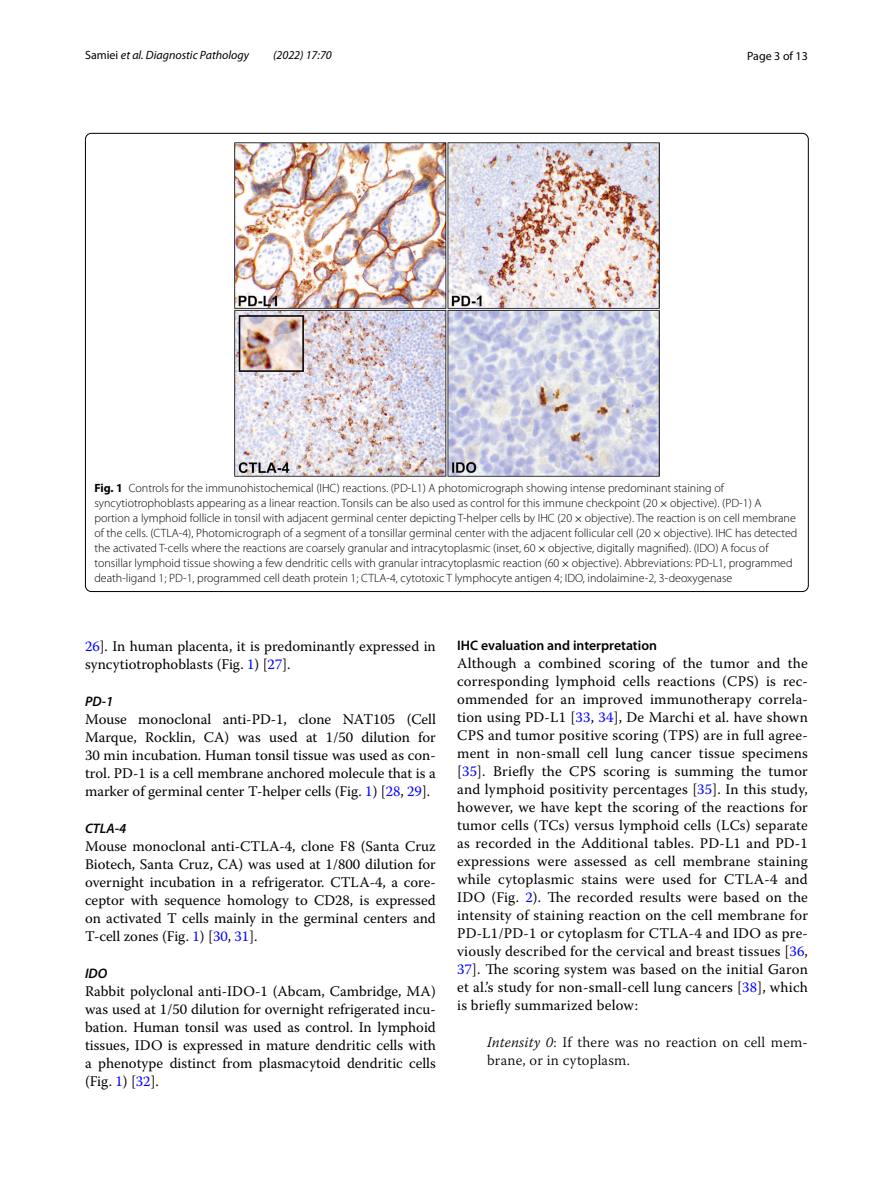
<style>
.page{position:relative;width:893px;height:1187px;background:#fff}
.page>*{position:absolute;margin:0;border:0;box-sizing:border-box;transform-origin:0 0}
.t1{font:14.7px/18px "Warnock Pro";color:#000;text-align:justify}
.t2{font:300 14.7px/18px "Warnock Pro";letter-spacing:.015em;color:#000}
.t3{font:600 13.8px "Myriad Pro";color:#000}
.t4{font:italic 600 13.8px "Myriad Pro";color:#000}
.t5{font:300 12px/15px "Myriad Pro";color:#000}
.t6{font:italic 12px "Myriad Pro";color:#000}
.t7{font:12px "Myriad Pro";color:#000}
.s1{font-style:normal}
.s2{font-weight:700}
.s3{font-family:"MTSY";font-weight:400}
.s4{color:#00f}
.s5{font-style:italic}
</style>
<div class="page">
<img style="left:234px;top:142px;width:425px;height:334px">
<p class="t6" style="left:85px;top:48px;width:166px"><span class="s1">Samiei</span> et al. Diagnostic Pathology</p>
<p class="t6" style="left:273px;top:48px;width:60px">(2022) 17:70</p>
<p class="t7" style="left:747px;top:48px;width:62px">Page 3 of 13</p>
<p class="t5" style="left:94px;top:480px;width:704px"><span class="s2">Fig. 1</span> Controls for the immunohistochemical (IHC) reactions. (PD-L1) A photomicrograph showing intense predominant staining of syncytiotrophoblasts appearing as a linear reaction. Tonsils can be also used as control for this immune checkpoint (20<span class="s3">×</span>objective). (PD-1) A portion a lymphoid follicle in tonsil with adjacent germinal center depicting T-helper cells by IHC (20<span class="s3">×</span>objective). The reaction is on cell membrane of the cells. (CTLA-4), Photomicrograph of a segment of a tonsillar germinal center with the adjacent follicular cell (20<span class="s3">×</span>objective). IHC has detected the activated T-cells where the reactions are coarsely granular and intracytoplasmic (inset, 60<span class="s3">×</span>objective, digitally magnified). (IDO) A focus of tonsillar lymphoid tissue showing a few dendritic cells with granular intracytoplasmic reaction (60<span class="s3">×</span>objective). Abbreviations: PD-L1, programmed death-ligand 1; PD-1, programmed cell death protein 1; CTLA-4, cytotoxic T lymphocyte antigen 4; IDO, indolaimine-2, 3-deoxygenase</p>
<p class="t1" style="left:85px;top:636px;width:352px"><span class="s4">26</span>]. In human placenta, it is predominantly expressed in syncytiotrophoblasts (Fig. <span class="s4">1</span>) [<span class="s4">27</span>].</p>
<p class="t4" style="left:85px;top:692px;width:30px">PD‑1</p>
<p class="t1" style="left:85px;top:709px;width:352px">Mouse monoclonal anti-PD-1, clone NAT105 (Cell Marque, Rocklin, CA) was used at 1/50 dilution for 30 min incubation. Human tonsil tissue was used as con&shy;trol. PD-1 is a cell membrane anchored molecule that is a marker of germinal center T-helper cells (Fig. <span class="s4">1</span>) [<span class="s4">28</span>, <span class="s4">29</span>].</p>
<p class="t4" style="left:85px;top:819px;width:43px">CTLA‑4</p>
<p class="t1" style="left:85px;top:836px;width:352px">Mouse monoclonal anti-CTLA-4, clone F8 (Santa Cruz Biotech, Santa Cruz, CA) was used at 1/800 dilution for overnight incubation in a refrigerator. CTLA-4, a core&shy;ceptor with sequence homology to CD28, is expressed on activated T cells mainly in the germinal centers and T-cell zones (Fig. <span class="s4">1</span>) [<span class="s4">30</span>, <span class="s4">31</span>].</p>
<p class="t4" style="left:85px;top:964px;width:24px">IDO</p>
<p class="t1" style="left:85px;top:981px;width:352px">Rabbit polyclonal anti-IDO-1 (Abcam, Cambridge, MA) was used at 1/50 dilution for overnight refrigerated incu&shy;bation. Human tonsil was used as control. In lymphoid tissues, IDO is expressed in mature dendritic cells with a phenotype distinct from plasmacytoid dendritic cells (Fig. <span class="s4">1</span>) [<span class="s4">32</span>].</p>
<p class="t3" style="left:457px;top:636px;width:201px">IHC evaluation and interpretation</p>
<p class="t1" style="left:457px;top:654px;width:352px">Although a combined scoring of the tumor and the corresponding lymphoid cells reactions (CPS) is rec&shy;ommended for an improved immunotherapy correla&shy;tion using PD-L1 [<span class="s4">33</span>, <span class="s4">34</span>], De Marchi et al. have shown CPS and tumor positive scoring (TPS) are in full agree&shy;ment in non-small cell lung cancer tissue specimens [<span class="s4">35</span>]. Briefly the CPS scoring is summing the tumor and lymphoid positivity percentages [<span class="s4">35</span>]. In this study, however, we have kept the scoring of the reactions for tumor cells (TCs) versus lymphoid cells (LCs) separate as recorded in the Additional tables. PD-L1 and PD-1 expressions were assessed as cell membrane staining while cytoplasmic stains were used for CTLA-4 and IDO (Fig. <span class="s4">2</span>). The recorded results were based on the intensity of staining reaction on the cell membrane for PD-L1/PD-1 or cytoplasm for CTLA-4 and IDO as pre&shy;viously described for the cervical and breast tissues [<span class="s4">36</span>, <span class="s4">37</span>]. The scoring system was based on the initial Garon et al.’s study for non-small-cell lung cancers [<span class="s4">38</span>], which is briefly summarized below:</p>
<p class="t2" style="left:487px;top:1032px;width:322px"><span class="s5">Intensity 0</span>: If there was no reaction on cell mem&shy;brane, or in cytoplasm.</p>
</div>
